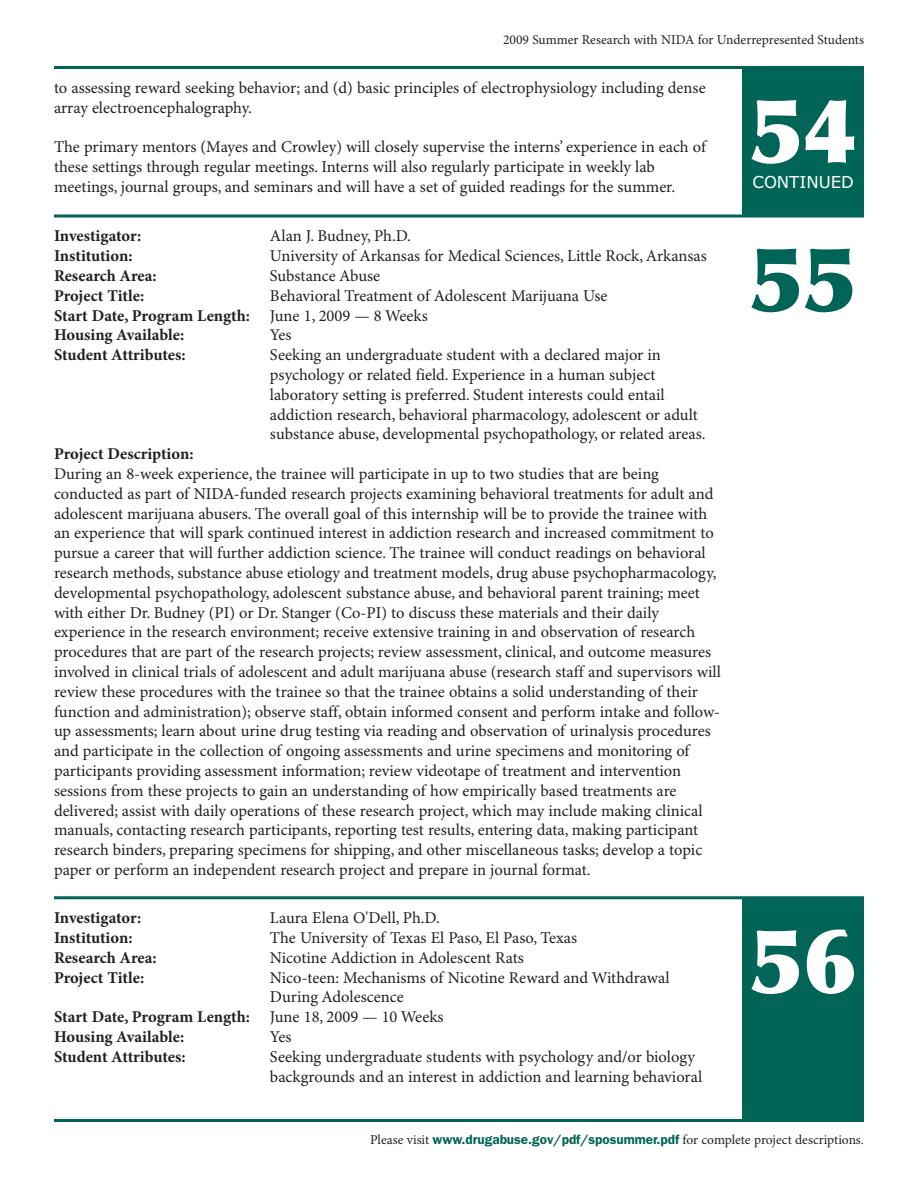
<style>
.page{position:relative;width:918px;height:1188px;background:#fff}
.page>*{position:absolute;margin:0;border:0;box-sizing:border-box;transform-origin:0 0}
.t1{font:900 90px "Optima";color:#fff}
.t2{font:900 90px "Optima";color:#006557}
.t3{font:16.5px/19.8px "Minion Pro";color:#231f20}
.t4{font:700 16.5px "Minion Pro";letter-spacing:-.005em;color:#231f20}
.t5{font:16.5px "Verdana";color:#fff}
.t6{font:13.5px "Minion Pro";color:#231f20}
.s1{font-weight:700}
.s2{font-weight:400}
.s3{font-family:"Franklin Gothic";font-weight:600;color:#006557}
</style>
<div class="page">
<hr style="left:54px;top:66px;width:810px;height:3px;background:#006557">
<div style="left:742px;top:68px;width:122px;height:148px;background:#006557"></div>
<svg style="left:54px;top:214px;width:810px;height:4px;background:#3a887d"></svg>
<hr style="left:54px;top:896px;width:810px;height:3px;background:#006557">
<hr style="left:54px;top:1119px;width:810px;height:3px;background:#006557">
<div style="left:742px;top:898px;width:122px;height:222px;background:#006557"></div>
<p class="t6" style="left:503px;top:34px;width:362px">2009 Summer Research with NIDA for Underrepresented Students</p>
<p class="t3" style="left:54px;top:79px;width:653px">to assessing reward seeking behavior; and (d) basic principles of electrophysiology including dense array electroencephalography.</p>
<p class="t3" style="left:54px;top:139px;width:653px">The primary mentors (Mayes and Crowley) will closely supervise the interns’ experience in each of these settings through regular meetings. Interns will also regularly participate in weekly lab meetings, journal groups, and seminars and will have a set of guided readings for the summer.</p>
<p class="t4" style="left:54px;top:230px;width:89px">Investigator:</p>
<p class="t3" style="left:270px;top:228px;width:143px">Alan J. Budney, Ph.D.</p>
<p class="t4" style="left:54px;top:250px;width:80px">Institution:</p>
<p class="t3" style="left:270px;top:248px;width:438px">University of Arkansas for Medical Sciences, Little Rock, Arkansas</p>
<p class="t4" style="left:54px;top:270px;width:104px">Research Area:</p>
<p class="t3" style="left:270px;top:267px;width:112px">Substance Abuse</p>
<p class="t4" style="left:54px;top:289px;width:92px">Project Title:</p>
<p class="t3" style="left:54px;top:287px;width:555px;text-indent:216px">Behavioral Treatment of Adolescent Marijuana Use<br><span class="s1">Start Date, Program Length:</span> June 1, 2009 — 8 Weeks<br><span class="s1">Housing Available:</span></p>
<p class="t3" style="left:270px;top:327px;width:23px">Yes</p>
<p class="t4" style="left:54px;top:349px;width:133px">Student Attributes:</p>
<p class="t3" style="left:270px;top:347px;width:437px">Seeking an undergraduate student with a declared major in psychology or related field. Experience in a human subject laboratory setting is preferred. Student interests could entail addiction research, behavioral pharmacology, adolescent or adult substance abuse, developmental psychopathology, or related areas.</p>
<p class="t4" style="left:54px;top:448px;width:141px">Project Description:</p>
<p class="t3" style="left:54px;top:465px;width:668px">During an 8-week experience, the trainee will participate in up to two studies that are being conducted as part of NIDA-funded research projects examining behavioral treatments for adult and adolescent marijuana abusers. The overall goal of this internship will be to provide the trainee with an experience that will spark continued interest in addiction research and increased commitment to pursue a career that will further addiction science. The trainee will conduct readings on behavioral research methods, substance abuse etiology and treatment models, drug abuse psychopharmacology, developmental psychopathology, adolescent substance abuse, and behavioral parent training; meet with either Dr. Budney (PI) or Dr. Stanger (Co-PI) to discuss these materials and their daily experience in the research environment; receive extensive training in and observation of research procedures that are part of the research projects; review assessment, clinical, and outcome measures involved in clinical trials of adolescent and adult marijuana abuse (research staff and supervisors will review these procedures with the trainee so that the trainee obtains a solid understanding of their function and administration); observe staff, obtain informed consent and perform intake and follow&shy;up assessments; learn about urine drug testing via reading and observation of urinalysis procedures and participate in the collection of ongoing assessments and urine specimens and monitoring of participants providing assessment information; review videotape of treatment and intervention sessions from these projects to gain an understanding of how empirically based treatments are delivered; assist with daily operations of these research project, which may include making clinical manuals, contacting research participants, reporting test results, entering data, making participant research binders, preparing specimens for shipping, and other miscellaneous tasks; develop a topic paper or perform an independent research project and prepare in journal format.</p>
<p class="t4" style="left:54px;top:912px;width:89px">Investigator:</p>
<p class="t3" style="left:270px;top:910px;width:171px">Laura Elena O'Dell, Ph.D.</p>
<p class="t4" style="left:54px;top:931px;width:80px">Institution:</p>
<p class="t3" style="left:270px;top:929px;width:309px">The University of Texas El Paso, El Paso, Texas</p>
<p class="t4" style="left:54px;top:951px;width:104px">Research Area:</p>
<p class="t3" style="left:270px;top:949px;width:255px">Nicotine Addiction in Adolescent Rats</p>
<p class="t4" style="left:54px;top:971px;width:92px">Project Title:</p>
<p class="t3" style="left:270px;top:969px;width:401px">Nico-teen: Mechanisms of Nicotine Reward and Withdrawal</p>
<p class="t3" style="left:270px;top:989px;width:135px">During Adolescence</p>
<p class="t4" style="left:54px;top:1011px;width:391px">Start Date, Program Length: <span class="s2">June 18, 2009 — 10 Weeks</span></p>
<p class="t4" style="left:54px;top:1030px;width:132px">Housing Available:</p>
<p class="t3" style="left:270px;top:1028px;width:23px">Yes</p>
<p class="t4" style="left:54px;top:1050px;width:133px">Student Attributes:</p>
<p class="t3" style="left:270px;top:1048px;width:434px">Seeking undergraduate students with psychology and/or biology backgrounds and an interest in addiction and learning behavioral</p>
<h1 class="t1" style="left:750px;top:94px;width:108px">54</h1>
<p class="t5" style="left:752px;top:173px;width:103px">CONTINUED</p>
<h1 class="t2" style="left:750px;top:243px;width:108px">55</h1>
<h1 class="t1" style="left:750px;top:925px;width:108px">56</h1>
<p class="t6" style="left:370px;top:1134px;width:495px">Please visit <span class="s3">www.drugabuse.gov/pdf/sposummer.pdf</span> for complete project descriptions.</p>
</div>
